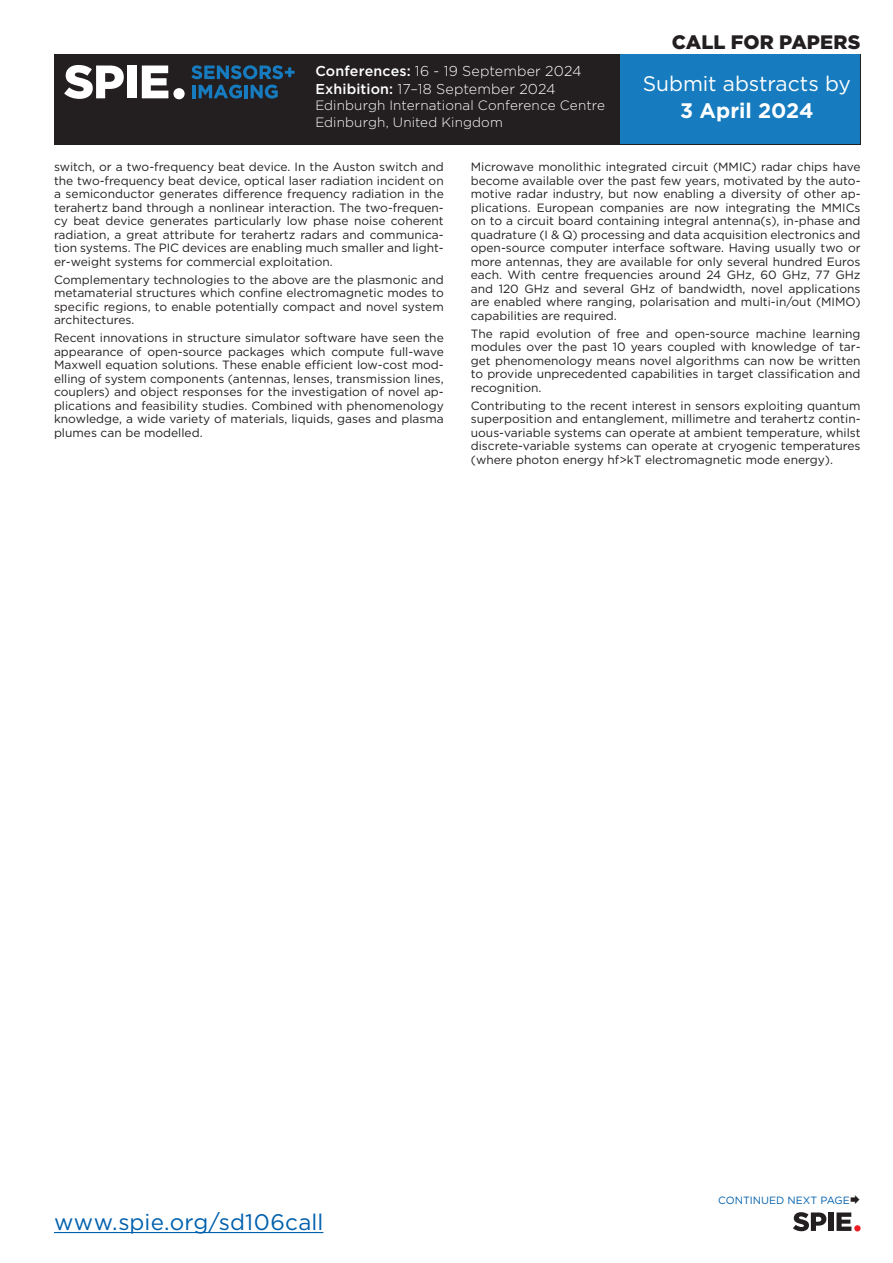
<style>
.page{position:relative;width:893px;height:1263px;background:#fff}
.page>*{position:absolute;margin:0;border:0;box-sizing:border-box;transform-origin:0 0}
.t1{font:22.5px "Gotham";letter-spacing:.01em;color:#0160ad}
.t2{font:21px "Gotham";letter-spacing:-.005em;color:#fff}
.t3{font:700 21px "Gotham";color:#fff}
.t4{font:900 19.5px "Gotham";letter-spacing:.005em;color:#231f20}
.t5{font:300 14.25px/17.1px "Gotham";letter-spacing:.01em;color:#fff}
.t6{font:300 13.5px/16.5px "Gotham";letter-spacing:.01em;color:#fff}
.t7{font:12px/13.5px "Gotham";color:#231f20;text-align:justify}
.t8{font:10.5px "Gotham";color:#0160ad}
.s1{font-weight:500}
</style>
<div class="page">
<hr style="left:54px;top:1232px;width:269px;height:1px;background:#0160ad">
<svg style="left:836px;top:1212px;width:15px;height:19px"></svg>
<div style="left:854px;top:1225px;width:7px;height:6px;background:#ee1d23;border-radius:50%"></div>
<svg style="left:793px;top:1212px;width:33px;height:19px"></svg>
<div style="left:828px;top:1212px;width:5px;height:19px;background:#231f20"></div>
<div style="left:54px;top:54px;width:807px;height:91px;background:#231f20"></div>
<svg style="left:142px;top:66px;width:26px;height:32px"></svg>
<div style="left:173px;top:88px;width:12px;height:11px;background:#fff;border-radius:50%"></div>
<svg style="left:64px;top:65px;width:60px;height:34px"></svg>
<div style="left:127px;top:66px;width:9px;height:32px;background:#fff"></div>
<svg style="left:191px;top:65px;width:104px;height:14px"></svg>
<hr style="left:192px;top:85px;width:4px;height:13px;background:#167cbf">
<svg style="left:199px;top:85px;width:43px;height:14px"></svg>
<hr style="left:244px;top:85px;width:4px;height:13px;background:#167cbf">
<svg style="left:251px;top:85px;width:27px;height:14px"></svg>
<div style="left:620px;top:55px;width:240px;height:89px;background:#167cbf"></div>
<p class="t5" style="left:315px;top:62px;width:268px"><span class="s1">Conferences:</span> 16 - 19 September 2024<br><span class="s1">Exhibition:</span> 17–18 September 2024</p>
<p class="t6" style="left:315px;top:97px;width:291px">Edinburgh International Conference Centre<br>Edinburgh, United Kingdom</p>
<h3 class="t4" style="left:672px;top:28px;width:190px">CALL FOR PAPERS</h3>
<h2 class="t2" style="left:643px;top:70px;width:210px">Submit abstracts by</h2>
<h2 class="t3" style="left:680px;top:96px;width:135px">3 April 2024</h2>
<p class="t7" style="left:54px;top:160px;width:391px">switch, or a two-frequency beat device. In the Auston switch and the two-frequency beat device, optical laser radiation incident on a semiconductor generates difference frequency radiation in the terahertz band through a nonlinear interaction. The two-frequen&shy;cy beat device generates particularly low phase noise coherent radiation, a great attribute for terahertz radars and communica&shy;tion systems. The PIC devices are enabling much smaller and light&shy;er-weight systems for commercial exploitation.</p>
<p class="t7" style="left:54px;top:273px;width:391px">Complementary technologies to the above are the plasmonic and metamaterial structures which confine electromagnetic modes to specific regions, to enable potentially compact and novel system architectures.</p>
<p class="t7" style="left:54px;top:331px;width:391px">Recent innovations in structure simulator software have seen the appearance of open-source packages which compute full-wave Maxwell equation solutions. These enable efficient low-cost mod&shy;elling of system components (antennas, lenses, transmission lines, couplers) and object responses for the investigation of novel ap&shy;plications and feasibility studies. Combined with phenomenology knowledge, a wide variety of materials, liquids, gases and plasma plumes can be modelled.</p>
<p class="t7" style="left:471px;top:160px;width:391px">Microwave monolithic integrated circuit (MMIC) radar chips have become available over the past few years, motivated by the auto&shy;motive radar industry, but now enabling a diversity of other ap&shy;plications. European companies are now integrating the MMICs on to a circuit board containing integral antenna(s), in-phase and quadrature (I &amp; Q) processing and data acquisition electronics and open-source computer interface software. Having usually two or more antennas, they are available for only several hundred Euros each. With centre frequencies around 24 GHz, 60 GHz, 77 GHz and 120 GHz and several GHz of bandwidth, novel applications are enabled where ranging, polarisation and multi-in/out (MIMO) capabilities are required.</p>
<p class="t7" style="left:471px;top:327px;width:391px">The rapid evolution of free and open-source machine learning modules over the past 10 years coupled with knowledge of tar&shy;get phenomenology means novel algorithms can now be written to provide unprecedented capabilities in target classification and recognition.</p>
<p class="t7" style="left:471px;top:399px;width:391px">Contributing to the recent interest in sensors exploiting quantum superposition and entanglement, millimetre and terahertz contin&shy;uous-variable systems can operate at ambient temperature, whilst discrete-variable systems can operate at cryogenic temperatures (where photon energy hf&gt;kT electromagnetic mode energy).</p>
<h1 class="t1" style="left:54px;top:1208px;width:271px">www.spie.org/sd106call</h1>
<p class="t8" style="left:718px;top:1194px;width:133px">CONTINUED NEXT PAGE</p>
</div>
